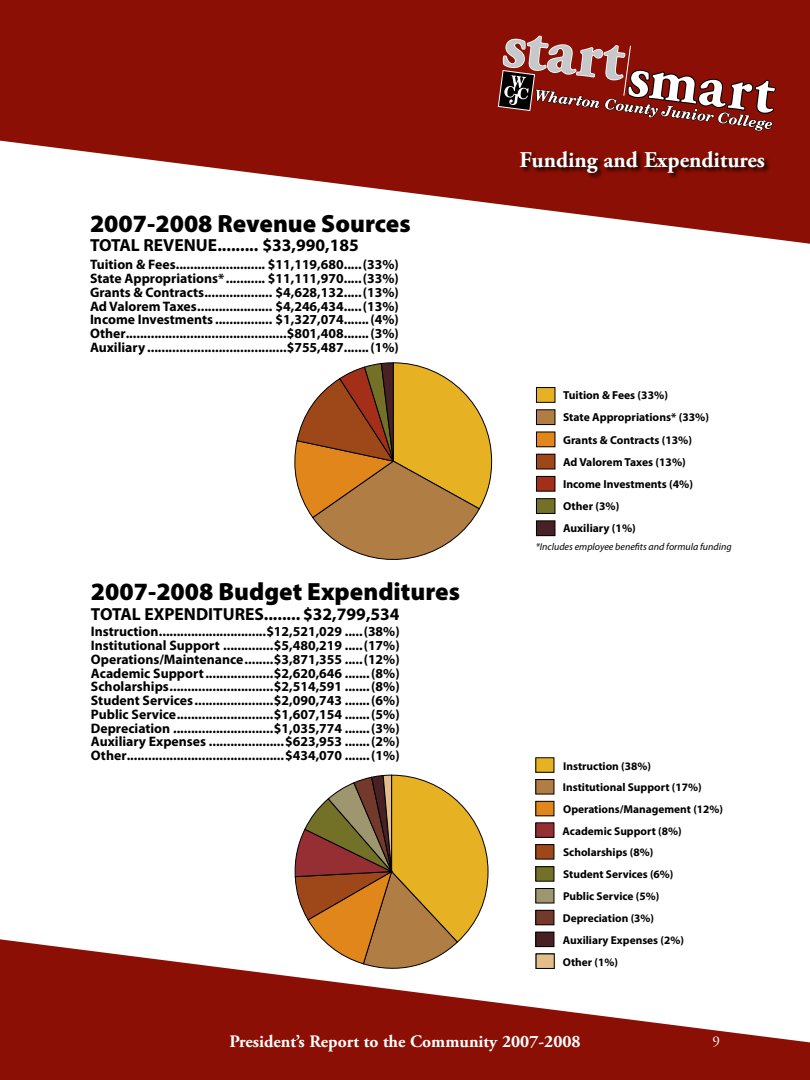
<style>
.page{position:relative;width:810px;height:1080px;background:#fff}
.page>*{position:absolute;margin:0;border:0;box-sizing:border-box;transform-origin:0 0}
.t1{font:900 25px "Myriad Pro";color:#000}
.t2{font:700 22.5px "Adobe Garamond Pro";color:#fff}
.t3{font:700 17.5px "Myriad Pro";color:#000}
.t4{font:700 17.5px "Adobe Garamond Pro";color:#fff}
.t5{font:15px "Adobe Garamond Pro";color:#fff}
.t6{font:700 13.75px/13.8px "Myriad Pro";color:#000;text-align:justify}
.t7{font:700 11.62px/22.2px "Myriad Pro";color:#000}
.t8{font:700 11.38px/21.8px "Myriad Pro";color:#000}
.t9{font:italic 10px "Myriad Pro";color:#000}
</style>
<div class="page">
<svg style="left:0;top:0;width:810px;height:244px;fill:#8b0f04"></svg>
<svg style="left:0;top:939px;width:810px;height:141px;fill:#8b0f04"></svg>
<svg style="left:498px;top:32px;width:278px;height:101px;background:#933931"></svg>
<div style="left:519px;top:150px;width:251px;height:30px;background:#000;opacity:.85"></div>
<div style="left:536px;top:388px;width:19px;height:14px;background:#e6b122"></div>
<div style="left:536px;top:387px;width:19px;height:16px;border:1px solid #000"></div>
<div style="left:536px;top:410px;width:19px;height:15px;background:#b07d44"></div>
<div style="left:536px;top:410px;width:19px;height:15px;border:1px solid #000"></div>
<div style="left:536px;top:432px;width:19px;height:15px;background:#e0861a"></div>
<div style="left:536px;top:454px;width:19px;height:15px;background:#9e481a"></div>
<div style="left:536px;top:454px;width:19px;height:15px;border:1px solid #000"></div>
<div style="left:536px;top:476px;width:19px;height:15px;background:#a32f18"></div>
<div style="left:536px;top:476px;width:19px;height:15px;border:1px solid #000"></div>
<div style="left:536px;top:499px;width:19px;height:14px;background:#737127"></div>
<div style="left:536px;top:498px;width:19px;height:16px;border:1px solid #000"></div>
<div style="left:536px;top:521px;width:19px;height:15px;background:#482124"></div>
<div style="left:536px;top:521px;width:19px;height:15px;border:1px solid #000"></div>
<svg style="left:294px;top:362px;width:198px;height:198px"></svg>
<div style="left:536px;top:758px;width:18px;height:14px;background:#e6b122"></div>
<div style="left:536px;top:758px;width:18px;height:15px;border:1px solid #000"></div>
<div style="left:536px;top:780px;width:18px;height:14px;background:#b07d44"></div>
<div style="left:536px;top:779px;width:18px;height:15px;border:1px solid #000"></div>
<div style="left:536px;top:801px;width:18px;height:15px;background:#e0861a"></div>
<div style="left:536px;top:801px;width:18px;height:15px;border:1px solid #000"></div>
<div style="left:536px;top:845px;width:18px;height:14px;background:#9e481a"></div>
<div style="left:536px;top:844px;width:18px;height:15px;border:1px solid #000"></div>
<div style="left:536px;top:823px;width:18px;height:14px;background:#962f34"></div>
<div style="left:536px;top:823px;width:18px;height:15px;border:1px solid #000"></div>
<div style="left:536px;top:867px;width:18px;height:14px;background:#737127"></div>
<div style="left:536px;top:866px;width:18px;height:15px;border:1px solid #000"></div>
<div style="left:536px;top:889px;width:18px;height:14px;background:#9e966f"></div>
<div style="left:536px;top:888px;width:18px;height:15px;border:1px solid #000"></div>
<div style="left:536px;top:910px;width:18px;height:15px;background:#74392d"></div>
<div style="left:536px;top:910px;width:18px;height:15px;border:1px solid #000"></div>
<div style="left:536px;top:932px;width:18px;height:15px;background:#482124"></div>
<div style="left:536px;top:932px;width:18px;height:15px;border:1px solid #000"></div>
<div style="left:536px;top:954px;width:18px;height:14px;background:#e4be8a"></div>
<div style="left:536px;top:954px;width:19px;height:15px;border:1px solid #000"></div>
<svg style="left:294px;top:775px;width:195px;height:199px"></svg>
<h1 class="t1" style="left:90px;top:207px;width:322px">2007-2008 Revenue Sources</h1>
<p class="t6" style="left:90px;top:258px;width:310px">Tuition &amp; Fees......................... $11,119,680.....(33%)<br>State Appropriations*........... $11,111,970.....(33%)<br>Grants &amp; Contracts................... $4,628,132.....(13%)<br>Ad Valorem Taxes..................... $4,246,434.....(13%)<br>Income Investments ................ $1,327,074.......(4%)<br>Other.............................................$801,408.......(3%)<br>Auxiliary .......................................$755,487.......(1%)</p>
<p class="t3" style="left:90px;top:234px;width:271px">TOTAL REVENUE......... $33,990,185</p>
<h1 class="t1" style="left:91px;top:575px;width:371px">2007-2008 Budget Expenditures</h1>
<p class="t6" style="left:91px;top:625px;width:310px">Instruction..............................$12,521,029 .....(38%)<br>Institutional Support ..............$5,480,219 .....(17%)<br>Operations/Maintenance........$3,871,355 .....(12%)<br>Academic Support...................$2,620,646 .......(8%)<br>Scholarships.............................$2,514,591 .......(8%)<br>Student Services......................$2,090,743 .......(6%)<br>Public Service...........................$1,607,154 .......(5%)<br>Depreciation ............................$1,035,774 .......(3%)<br>Auxiliary Expenses .....................$623,953 .......(2%)<br>Other............................................$434,070 .......(1%)</p>
<p class="t3" style="left:91px;top:603px;width:310px">TOTAL EXPENDITURES........ $32,799,534</p>
<h2 class="t2" style="left:520px;top:147px;width:247px">Funding and Expenditures</h2>
<p class="t7" style="left:563px;top:384px;width:148px">Tuition &amp; Fees (33%)<br>State Appropriations* (33%)<br>Grants &amp; Contracts (13%)<br>Ad Valorem Taxes (13%)<br>Income Investments (4%)<br>Other (3%)<br>Auxiliary (1%)</p>
<p class="t9" style="left:536px;top:540px;width:197px">*Includes employee benefits and formula funding</p>
<p class="t8" style="left:563px;top:754px;width:89px">Instruction (38%)</p>
<p class="t8" style="left:563px;top:776px;width:140px">Institutional Support (17%)</p>
<p class="t8" style="left:563px;top:798px;width:162px">Operations/Management (12%)</p>
<p class="t8" style="left:563px;top:820px;width:121px">Academic Support (8%)<br>Scholarships (8%)</p>
<p class="t8" style="left:563px;top:863px;width:112px">Student Services (6%)</p>
<p class="t8" style="left:563px;top:885px;width:98px">Public Service (5%)</p>
<p class="t8" style="left:563px;top:906px;width:93px">Depreciation (3%)</p>
<p class="t8" style="left:563px;top:928px;width:123px">Auxiliary Expenses (2%)</p>
<p class="t8" style="left:563px;top:951px;width:57px">Other (1%)</p>
<p class="t4" style="left:229px;top:1031px;width:353px">President’s Report to the Community 2007-2008</p>
<p class="t5" style="left:712px;top:1033px;width:9px">9</p>
</div>
